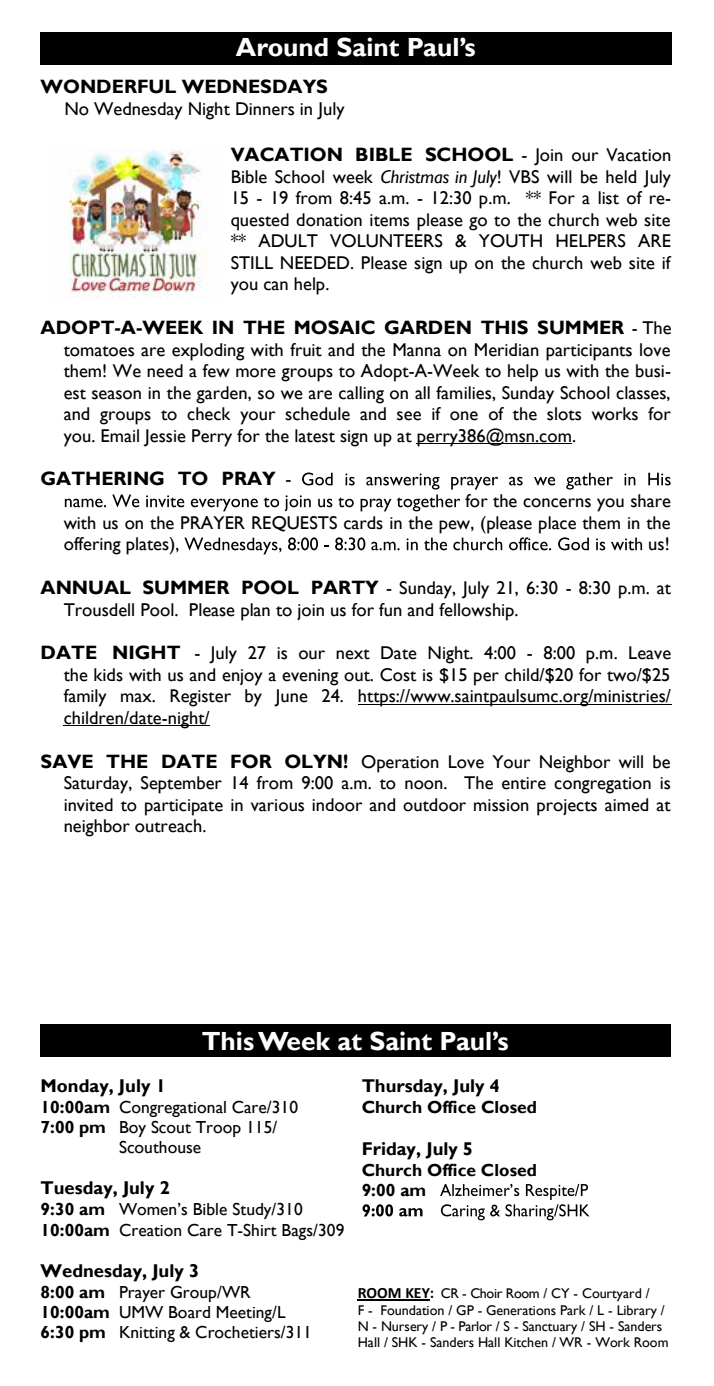
<style>
.page{position:relative;width:714px;height:1386px;background:#fff}
.page>*{position:absolute;margin:0;border:0;box-sizing:border-box;transform-origin:0 0}
.t1{font:700 26.25px "Gill Sans";color:#fff}
.t2{font:700 19.25px "Gill Sans";letter-spacing:-.005em;color:#000}
.t3{font:18.55px/21.5px "Gill Sans";color:#000;text-align:justify}
.t4{font:700 18.55px "Gill Sans";color:#000}
.t5{font:17.5px/20.3px "Gill Sans";color:#000}
.t6{font:700 17.5px/20.1px "Gill Sans";color:#000}
.t7{font:14px/16.1px "Gill Sans";letter-spacing:-.005em;color:#000}
.s1{font-weight:400;font-size:18.55px}
.s2{font-style:italic}
.s3{font-weight:700;font-size:19.25px}
.s4{font-weight:700}
.s5{font-family:"Calibri";font-weight:700;font-size:15.75px}
</style>
<div class="page">
<div style="left:41px;top:33px;width:630px;height:31px;background:#000"></div>
<div style="left:40px;top:1024px;width:630px;height:33px;background:#000"></div>
<hr style="left:357px;top:1300px;width:72px;height:1px;background:#000">
<svg style="left:362px;top:1204px;width:60px;height:12px"></svg>
<svg style="left:440px;top:1184px;width:149px;height:36px"></svg>
<hr style="left:416px;top:443px;width:155px;height:1px;background:#000">
<svg style="left:65px;top:499px;width:41px;height:8px"></svg>
<svg style="left:112px;top:473px;width:558px;height:38px"></svg>
<svg style="left:176px;top:537px;width:142px;height:17px"></svg>
<svg style="left:335px;top:537px;width:306px;height:13px"></svg>
<hr style="left:357px;top:704px;width:314px;height:1px;background:#000">
<hr style="left:64px;top:725px;width:146px;height:1px;background:#000">
<img style="left:68px;top:150px;width:138px;height:145px">
<h1 class="t1" style="left:236px;top:31px;width:241px">Around Saint Paul’s</h1>
<p class="t2" style="left:41px;top:75px;width:288px">WONDERFUL WEDNESDAYS</p>
<p class="t3" style="left:64px;top:98px;width:281px">No Wednesday Night Dinners in July</p>
<p class="t2" style="left:230px;top:143px;width:442px">VACATION BIBLE SCHOOL <span class="s1">- Join our Vacation</span></p>
<p class="t3" style="left:230px;top:166px;width:441px">Bible School week <span class="s2">Christmas in July</span>! VBS will be held July 15 - 19 from 8:45 a.m. - 12:30 p.m. ** For a list of re&shy;quested donation items please go to the church web site ** ADULT VOLUNTEERS &amp; YOUTH HELPERS ARE STILL NEEDED. Please sign up on the church web site if you can help.</p>
<p class="t2" style="left:41px;top:316px;width:632px">ADOPT-A-WEEK IN THE MOSAIC GARDEN THIS SUMMER <span class="s1">- The</span></p>
<p class="t3" style="left:64px;top:339px;width:608px">tomatoes are exploding with fruit and the Manna on Meridian participants love them! We need a few more groups to Adopt-A-Week to help us with the busi&shy;est season in the garden, so we are calling on all families, Sunday School classes, and groups to check your schedule and see if one of the slots works for you. Email Jessie Perry for the latest sign up at perry386@msn.com.</p>
<p class="t2" style="left:41px;top:467px;width:252px">GATHERING TO PRAY <span class="s1">-</span></p>
<p class="t3" style="left:64px;top:491px;width:608px;text-indent:401px">for the concerns you share with us on the PRAYER REQUESTS cards in the pew, (please place them in the offering plates)</p>
<p class="t3" style="left:648px;top:534px;width:23px">us!</p>
<p class="t3" style="left:64px;top:577px;width:608px;text-indent:-23px"><span class="s3">ANNUAL SUMMER POOL PARTY</span> - Sunday, July 21, 6:30 - 8:30 p.m. at<br>Trousdell Pool. Please plan to join us for fun and fellowship.</p>
<p class="t3" style="left:64px;top:643px;width:608px;text-indent:-23px"><span class="s3">DATE NIGHT</span> - July 27 is our next Date Night. 4:00 - 8:00 p.m. Leave the kids with us and enjoy a evening out. Cost is $15 per child/$20 for two/$25 family max. Register by June 24. https://www.saintpaulsumc.org/ministries/ children/date-night/</p>
<p class="t3" style="left:64px;top:751px;width:608px;text-indent:-23px"><span class="s3">SAVE THE DATE FOR OLYN!</span> Operation Love Your Neighbor will be Saturday, September 14 from 9:00 a.m. to noon. The entire congregation is invited to participate in various indoor and outdoor mission projects aimed at neighbor outreach.</p>
<h1 class="t1" style="left:201px;top:1025px;width:308px">This Week at Saint Paul’s</h1>
<p class="t4" style="left:41px;top:1074px;width:127px">Monday, July 1</p>
<p class="t5" style="left:41px;top:1097px;width:259px"><span class="s4">10:00am</span> Congregational Care/310</p>
<p class="t5" style="left:41px;top:1117px;width:238px"><span class="s4">7:00 pm</span> Boy Scout Troop 115/</p>
<p class="t5" style="left:119px;top:1137px;width:84px">Scouthouse</p>
<p class="t4" style="left:41px;top:1177px;width:131px">Tuesday, July 2</p>
<p class="t5" style="left:41px;top:1200px;width:305px"><span class="s4">9:30 am</span> Women’s Bible Study/310<br><span class="s4">10:00am</span> Creation Care T-Shirt Bags/309</p>
<p class="t4" style="left:41px;top:1260px;width:160px">Wednesday, July 3</p>
<p class="t5" style="left:41px;top:1282px;width:273px"><span class="s4">8:00 am</span> Prayer Group/WR<br><span class="s4">10:00am</span> UMW Board Meeting/L<br><span class="s4">6:30 pm</span> Knitting &amp; Crochetiers/311</p>
<p class="t4" style="left:361px;top:1074px;width:140px">Thursday, July 4</p>
<p class="t6" style="left:361px;top:1097px;width:177px">Church Office Closed</p>
<p class="t4" style="left:361px;top:1138px;width:113px">Friday, July 5</p>
<p class="t6" style="left:361px;top:1161px;width:177px">Church Office Closed<br>9:00 am</p>
<p class="t7" style="left:357px;top:1286px;width:312px"><span class="s5">ROOM KEY:</span> CR - Choir Room / CY - Courtyard /<br>F - Foundation / GP - Generations Park / L - Library / N - Nursery / P - Parlor / S - Sanctuary / SH - Sanders Hall / SHK - Sanders Hall Kitchen / WR - Work Room</p>
</div>
